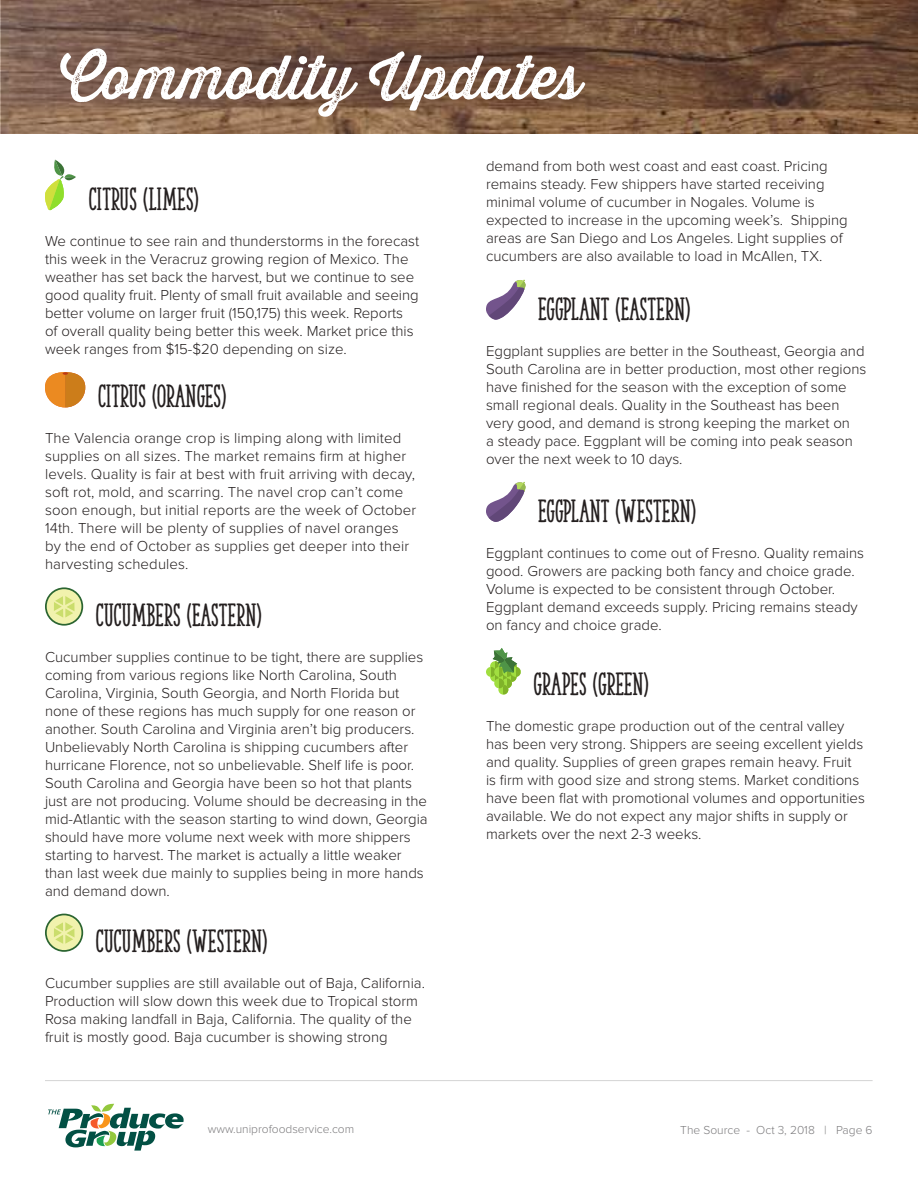
<style>
.page{position:relative;width:918px;height:1188px;background:#fff}
.page>*{position:absolute;margin:0;border:0;box-sizing:border-box;transform-origin:0 0}
.t1{font:60px "Thirsty Rough Reg One";color:#fff}
.t2{font:30px "The Serif Hand Extrablack";color:#241f1f}
.t3{font:300 15px/18px "Proxima Nova";color:#241f1f}
.t4{font:300 12px "Proxima Nova";color:#7d7c7e}
</style>
<div class="page">
<hr style="left:45px;top:1080px;width:828px;height:1px;background:#d5d4d5">
<img style="left:1px;top:0;width:917px;height:134px">
<svg style="left:48px;top:1104px;width:136px;height:47px"></svg>
<svg style="left:45px;top:160px;width:31px;height:50px"></svg>
<svg style="left:45px;top:372px;width:40px;height:35px"></svg>
<svg style="left:45px;top:587px;width:38px;height:39px"></svg>
<div style="left:47px;top:589px;width:34px;height:35px;background:#f1f2ad;border-radius:50%"></div>
<svg style="left:54px;top:596px;width:21px;height:22px"></svg>
<svg style="left:45px;top:914px;width:38px;height:38px"></svg>
<div style="left:47px;top:915px;width:34px;height:35px;background:#f1f2ad;border-radius:50%"></div>
<svg style="left:54px;top:922px;width:21px;height:22px"></svg>
<svg style="left:486px;top:279px;width:40px;height:41px"></svg>
<svg style="left:486px;top:482px;width:40px;height:40px"></svg>
<div style="left:490px;top:661px;width:10px;height:10px;background:#a1de40;border-radius:50%"></div>
<div style="left:490px;top:672px;width:10px;height:10px;background:#a1de40;border-radius:50%"></div>
<div style="left:495px;top:672px;width:5px;height:10px;background:#80b329"></div>
<svg style="left:498px;top:672px;width:10px;height:10px"></svg>
<div style="left:512px;top:672px;width:5px;height:10px;background:#80b329"></div>
<div style="left:486px;top:667px;width:10px;height:10px;background:#a1de40;border-radius:50%"></div>
<div style="left:491px;top:667px;width:5px;height:10px;background:#80b329"></div>
<div style="left:494px;top:667px;width:10px;height:10px;background:#a1de40;border-radius:50%"></div>
<div style="left:499px;top:667px;width:5px;height:10px;background:#80b329"></div>
<svg style="left:508px;top:673px;width:4px;height:4px"></svg>
<div style="left:511px;top:667px;width:10px;height:10px;background:#a1de40;border-radius:50%"></div>
<div style="left:516px;top:667px;width:5px;height:10px;background:#80b329"></div>
<div style="left:502px;top:678px;width:10px;height:10px;background:#a1de40;border-radius:50%"></div>
<div style="left:507px;top:678px;width:5px;height:10px;background:#80b329"></div>
<svg style="left:498px;top:685px;width:10px;height:10px"></svg>
<div style="left:503px;top:685px;width:5px;height:9px;background:#80b329"></div>
<div style="left:494px;top:678px;width:10px;height:10px;background:#a1de40;border-radius:50%"></div>
<div style="left:499px;top:678px;width:5px;height:10px;background:#80b329"></div>
<svg style="left:493px;top:648px;width:24px;height:25px"></svg>
<h1 class="t1" style="left:60px;top:33px;width:523px">Commodity Updates</h1>
<h2 class="t2" style="left:89px;top:181px;width:111px">CITRUS (LIMES)</h2>
<p class="t3" style="left:45px;top:233px;width:376px">We continue to see rain and thunderstorms in the forecast this week in the Veracruz growing region of Mexico. The weather has set back the harvest, but we continue to see good quality fruit. Plenty of small fruit available and seeing better volume on larger fruit (150,175) this week. Reports of overall quality being better this week. Market price this week ranges from $15-$20 depending on size.</p>
<h2 class="t2" style="left:98px;top:378px;width:130px">CITRUS (ORANGES)</h2>
<p class="t3" style="left:45px;top:430px;width:373px">The Valencia orange crop is limping along with limited supplies on all sizes. The market remains firm at higher levels. Quality is fair at best with fruit arriving with decay, soft rot, mold, and scarring. The navel crop can’t come soon enough, but initial reports are the week of October 14th. There will be plenty of supplies of navel oranges by the end of October as supplies get deeper into their harvesting schedules.</p>
<h2 class="t2" style="left:96px;top:596px;width:167px">CUCUMBERS (EASTERN)</h2>
<p class="t3" style="left:45px;top:648px;width:384px">Cucumber supplies continue to be tight, there are supplies coming from various regions like North Carolina, South Carolina, Virginia, South Georgia, and North Florida but none of these regions has much supply for one reason or another. South Carolina and Virginia aren’t big producers.<br>Unbelievably North Carolina is shipping cucumbers after hurricane Florence, not so unbelievable. Shelf life is poor.<br>South Carolina and Georgia have been so hot that plants just are not producing. Volume should be decreasing in the mid-Atlantic with the season starting to wind down, Georgia should have more volume next week with more shippers starting to harvest. The market is actually a little weaker than last week due mainly to supplies being in more hands and demand down.</p>
<h2 class="t2" style="left:96px;top:923px;width:173px">CUCUMBERS (WESTERN)</h2>
<p class="t3" style="left:45px;top:974px;width:381px">Cucumber supplies are still available out of Baja, California.<br>Production will slow down this week due to Tropical storm Rosa making landfall in Baja, California. The quality of the fruit is mostly good. Baja cucumber is showing strong</p>
<p class="t3" style="left:486px;top:158px;width:363px">demand from both west coast and east coast. Pricing remains steady. Few shippers have started receiving minimal volume of cucumber in Nogales. Volume is expected to increase in the upcoming week’s. Shipping areas are San Diego and Los Angeles. Light supplies of cucumbers are also available to load in McAllen, TX.</p>
<h2 class="t2" style="left:538px;top:291px;width:153px">EGGPLANT (EASTERN)</h2>
<p class="t3" style="left:486px;top:342px;width:382px">Eggplant supplies are better in the Southeast, Georgia and South Carolina are in better production, most other regions have finished for the season with the exception of some small regional deals. Quality in the Southeast has been very good, and demand is strong keeping the market on<br>a steady pace. Eggplant will be coming into peak season over the next week to 10 days.</p>
<h2 class="t2" style="left:538px;top:493px;width:159px">EGGPLANT (WESTERN)</h2>
<p class="t3" style="left:486px;top:545px;width:380px">Eggplant continues to come out of Fresno. Quality remains good. Growers are packing both fancy and choice grade.<br>Volume is expected to be consistent through October.<br>Eggplant demand exceeds supply. Pricing remains steady on fancy and choice grade.</p>
<h2 class="t2" style="left:534px;top:666px;width:117px">GRAPES (GREEN)</h2>
<p class="t3" style="left:486px;top:717px;width:381px">The domestic grape production out of the central valley has been very strong. Shippers are seeing excellent yields and quality. Supplies of green grapes remain heavy. Fruit is firm with good size and strong stems. Market conditions have been flat with promotional volumes and opportunities available. We do not expect any major shifts in supply or markets over the next 2-3 weeks.</p>
<p class="t4" style="left:208px;top:1124px;width:148px">www.uniprofoodservice.com</p>
<p class="t4" style="left:680px;top:1124px;width:194px">The Source - Oct 3, 2018 | Page 6</p>
</div>
